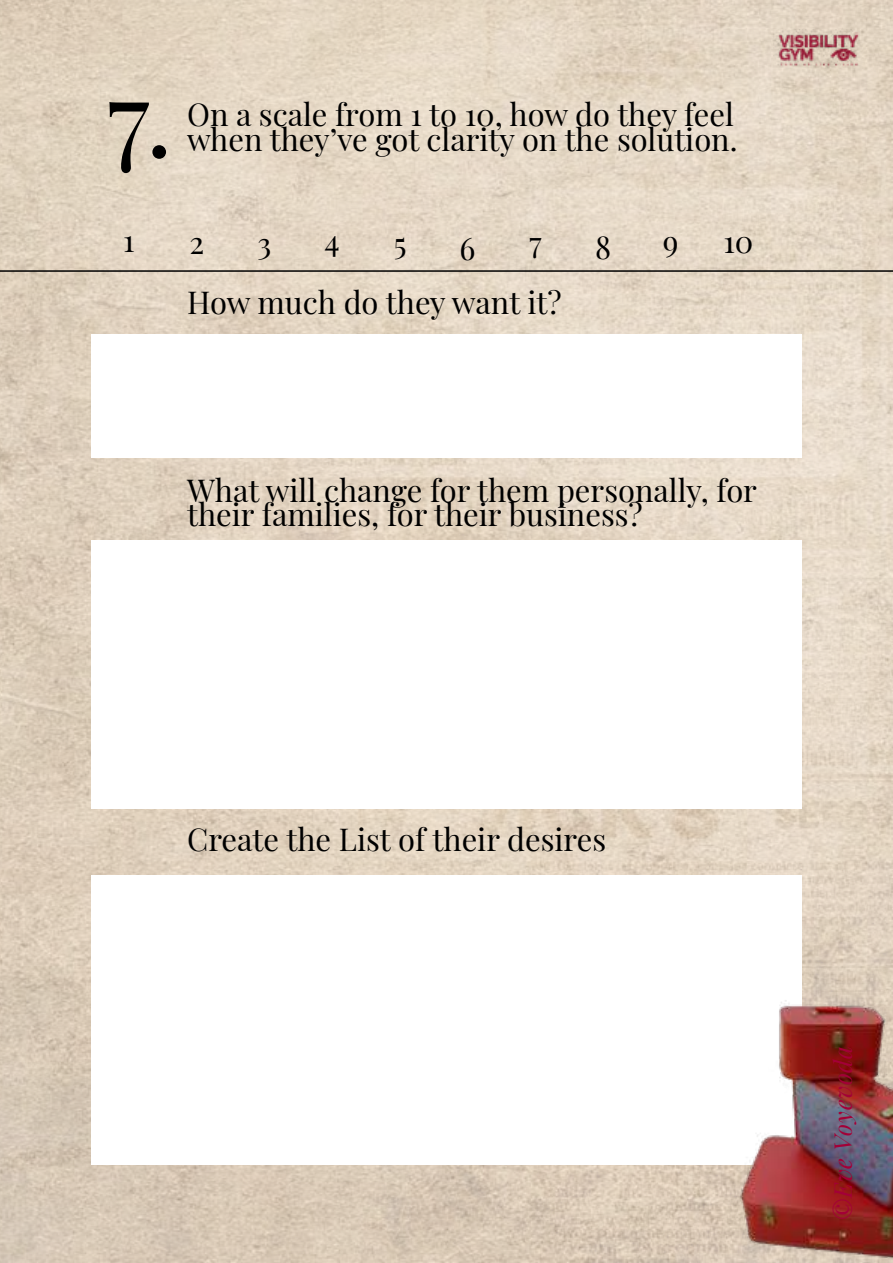
<style>
.page{position:relative;width:893px;height:1263px;background:#fff}
.page>*{position:absolute;margin:0;border:0;box-sizing:border-box;transform-origin:0 0}
.t1{font:106.5px "Playfair Display";color:#000}
.t2{font:30.9px/24.3px "Playfair Display";color:#000}
.t3{font:italic 24.45px "Playfair Display";letter-spacing:.03em;color:#a30037}
</style>
<div class="page">
<img style="left:0;top:0;width:893px;height:1263px">
<img style="left:773px;top:30px;width:90px;height:39px">
<div style="left:91px;top:334px;width:711px;height:124px;background:#fff"></div>
<div style="left:91px;top:540px;width:711px;height:269px;background:#fff"></div>
<div style="left:91px;top:875px;width:711px;height:289px;background:#fff"></div>
<hr style="left:0;top:270px;width:893px;height:2px;background:#000">
<img style="left:697px;top:977px;width:196px;height:286px">
<h1 class="t1" style="left:106px;top:34px;width:68px">7.</h1>
<p class="t2" style="left:187px;top:100px;width:552px">On a scale from 1 to 10, how do they feel when they’ve got clarity on the solution.</p>
<p class="t2" style="left:123px;top:226px;width:13px">1</p>
<p class="t2" style="left:189px;top:228px;width:16px">2</p>
<p class="t2" style="left:257px;top:229px;width:15px">3</p>
<p class="t2" style="left:325px;top:226px;width:17px">4</p>
<p class="t2" style="left:394px;top:229px;width:14px">5</p>
<p class="t2" style="left:460px;top:234px;width:17px">6</p>
<p class="t2" style="left:529px;top:228px;width:14px">7</p>
<p class="t2" style="left:595px;top:232px;width:18px">8</p>
<p class="t2" style="left:663px;top:226px;width:17px">9</p>
<p class="t2" style="left:723px;top:226px;width:31px">10</p>
<p class="t2" style="left:187px;top:288px;width:376px">How much do they want it?</p>
<p class="t2" style="left:187px;top:475px;width:571px">What will change for them personally, for their families, for their business?</p>
<p class="t2" style="left:187px;top:825px;width:420px">Create the List of their desires</p>
<p class="t3" style="left:824px;top:1221px;width:177px;rotate:-90deg">©Eve Voyevoda</p>
</div>
